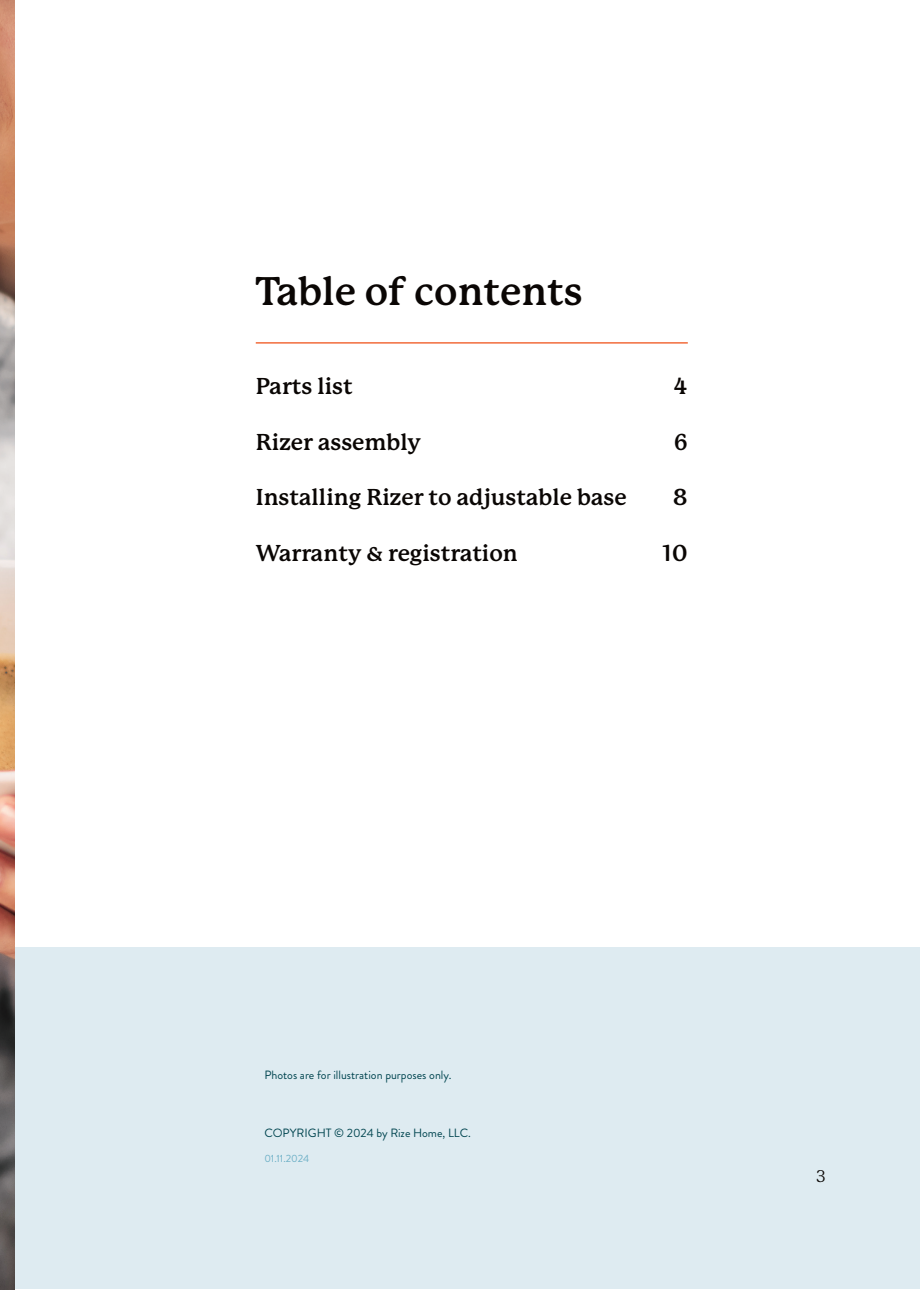
<style>
.page{position:relative;width:920px;height:1290px;background:#fff}
.page>*{position:absolute;margin:0;border:0;box-sizing:border-box;transform-origin:0 0}
.t1{font:700 39px "P22 Mackinac Pro";color:#0a0604}
.t2{font:700 22.5px "P22 Mackinac Pro";color:#0a0604}
.t3{font:16.5px "P22 Mackinac Pro";color:#0a0604}
.t4{font:12px "Brandon Grotesque";color:#014550}
.t5{font:10.5px "Brandon Grotesque";color:#6cafc6}
</style>
<div class="page">
<div style="left:13px;top:948px;width:907px;height:341px;background:#deebf1"></div>
<hr style="left:256px;top:342px;width:432px;height:2px;background:#f26c3c">
<img style="left:0;top:0;width:14px;height:1290px">
<h1 class="t1" style="left:256px;top:269px;width:328px">Table of contents</h1>
<p class="t2" style="left:256px;top:374px;width:99px">Parts list</p>
<p class="t2" style="left:674px;top:374px;width:16px">4</p>
<p class="t2" style="left:256px;top:429px;width:167px">Rizer assembly</p>
<p class="t2" style="left:674px;top:429px;width:16px">6</p>
<p class="t2" style="left:256px;top:485px;width:372px">Installing Rizer to adjustable base</p>
<p class="t2" style="left:673px;top:485px;width:16px">8</p>
<p class="t2" style="left:256px;top:540px;width:264px">Warranty &amp; registration</p>
<p class="t2" style="left:663px;top:540px;width:27px">10</p>
<p class="t4" style="left:264px;top:1066px;width:189px">Photos are for illustration purposes only.</p>
<p class="t4" style="left:264px;top:1125px;width:208px">COPYRIGHT © 2024 by Rize Home, LLC.</p>
<p class="t5" style="left:264px;top:1151px;width:46px">01.11.2024</p>
<p class="t3" style="left:816px;top:1167px;width:11px">3</p>
</div>
